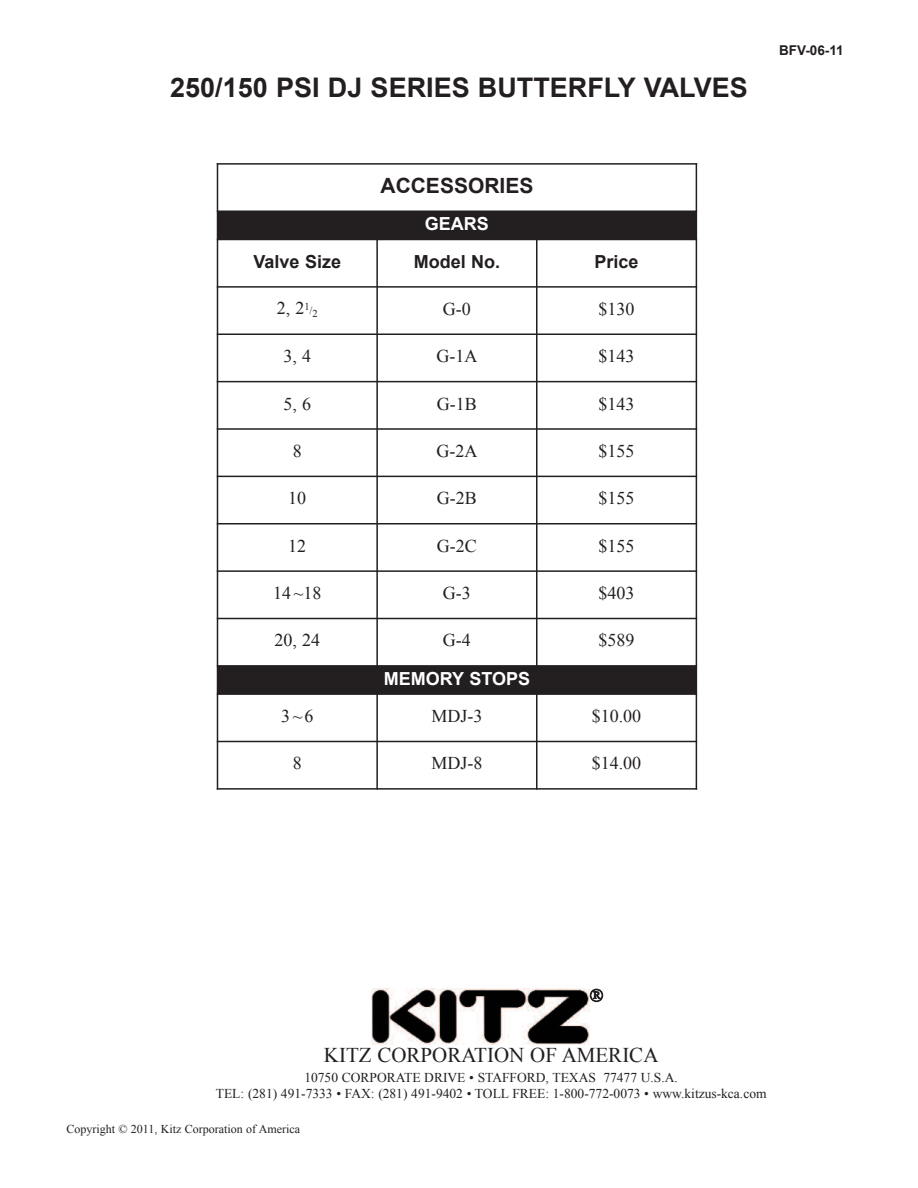
<style>
.page{position:relative;width:918px;height:1188px;background:#fff}
.page>*{position:absolute;margin:0;border:0;box-sizing:border-box;transform-origin:0 0}
.t1{font:700 27px "Arial";color:#231f20}
.t2{font:21px "Times New Roman";color:#231f20}
.t3{font:700 21px "Arial";color:#231f20}
.t4{font:18px "Times New Roman";color:#231f20}
.t5{font:700 18px "Arial";color:#231f20}
.t6{font:700 18px "Arial";color:#fff}
.t7{font:13.5px/16.2px "Times New Roman";color:#231f20;text-align:center}
.t8{font:700 13.5px "Arial";color:#231f20}
.t9{font:12px "Times New Roman";color:#231f20}
.s1{font-size:10.5px}
</style>
<div class="page">
<div style="left:217px;top:211px;width:479px;height:29px;background:#231f20"></div>
<div style="left:217px;top:666px;width:479px;height:28px;background:#231f20"></div>
<hr style="left:217px;top:163px;width:1px;height:627px;background:#231f20">
<hr style="left:376px;top:239px;width:2px;height:428px;background:#231f20">
<hr style="left:376px;top:693px;width:2px;height:97px;background:#231f20">
<hr style="left:536px;top:239px;width:2px;height:428px;background:#231f20">
<hr style="left:536px;top:693px;width:2px;height:97px;background:#231f20">
<hr style="left:696px;top:163px;width:1px;height:627px;background:#231f20">
<hr style="left:217px;top:163px;width:480px;height:2px;background:#231f20">
<hr style="left:217px;top:286px;width:480px;height:2px;background:#231f20">
<hr style="left:217px;top:334px;width:480px;height:1px;background:#231f20">
<hr style="left:217px;top:381px;width:480px;height:1px;background:#231f20">
<hr style="left:217px;top:428px;width:480px;height:2px;background:#231f20">
<hr style="left:217px;top:476px;width:480px;height:1px;background:#231f20">
<hr style="left:217px;top:523px;width:480px;height:2px;background:#231f20">
<hr style="left:217px;top:570px;width:480px;height:2px;background:#231f20">
<hr style="left:217px;top:618px;width:480px;height:1px;background:#231f20">
<hr style="left:217px;top:665px;width:480px;height:2px;background:#231f20">
<hr style="left:217px;top:693px;width:480px;height:2px;background:#231f20">
<hr style="left:217px;top:741px;width:480px;height:1px;background:#231f20">
<hr style="left:217px;top:788px;width:480px;height:2px;background:#231f20">
<img style="left:372px;top:988px;width:218px;height:57px">
<h1 class="t1" style="left:170px;top:72px;width:579px">250/150 PSI DJ SERIES BUTTERFLY VALVES</h1>
<h2 class="t3" style="left:381px;top:174px;width:154px">ACCESSORIES</h2>
<h3 class="t6" style="left:425px;top:214px;width:66px">GEARS</h3>
<h3 class="t5" style="left:254px;top:252px;width:89px">Valve Size</h3>
<h3 class="t5" style="left:414px;top:252px;width:88px">Model No.</h3>
<h3 class="t5" style="left:595px;top:252px;width:46px">Price</h3>
<h3 class="t4" style="left:277px;top:298px;width:42px">2, 2<sup>1</sup><span class="s1">/</span><sub>2</sub></h3>
<h3 class="t4" style="left:443px;top:299px;width:29px">G-0</h3>
<h3 class="t4" style="left:599px;top:299px;width:37px">$130</h3>
<h3 class="t4" style="left:284px;top:346px;width:29px">3, 4</h3>
<h3 class="t4" style="left:436px;top:346px;width:42px">G-1A</h3>
<h3 class="t4" style="left:599px;top:346px;width:37px">$143</h3>
<h3 class="t4" style="left:284px;top:394px;width:29px">5, 6</h3>
<h3 class="t4" style="left:437px;top:394px;width:41px">G-1B</h3>
<h3 class="t4" style="left:599px;top:394px;width:37px">$143</h3>
<h3 class="t4" style="left:293px;top:441px;width:10px">8</h3>
<h3 class="t4" style="left:436px;top:441px;width:42px">G-2A</h3>
<h3 class="t4" style="left:599px;top:441px;width:37px">$155</h3>
<h3 class="t4" style="left:288px;top:488px;width:19px">10</h3>
<h3 class="t4" style="left:437px;top:488px;width:41px">G-2B</h3>
<h3 class="t4" style="left:599px;top:488px;width:37px">$155</h3>
<h3 class="t4" style="left:288px;top:536px;width:19px">12</h3>
<h3 class="t4" style="left:437px;top:536px;width:41px">G-2C</h3>
<h3 class="t4" style="left:599px;top:536px;width:37px">$155</h3>
<h3 class="t4" style="left:273px;top:583px;width:50px">14 ~18</h3>
<h3 class="t4" style="left:443px;top:583px;width:29px">G-3</h3>
<h3 class="t4" style="left:599px;top:583px;width:37px">$403</h3>
<h3 class="t4" style="left:275px;top:630px;width:47px">20, 24</h3>
<h3 class="t4" style="left:443px;top:630px;width:29px">G-4</h3>
<h3 class="t4" style="left:599px;top:630px;width:37px">$589</h3>
<h3 class="t6" style="left:384px;top:668px;width:148px">MEMORY STOPS</h3>
<h3 class="t4" style="left:281px;top:706px;width:34px">3~6</h3>
<h3 class="t4" style="left:431px;top:706px;width:52px">MDJ-3</h3>
<h3 class="t4" style="left:592px;top:706px;width:51px">$10.00</h3>
<h3 class="t4" style="left:293px;top:753px;width:10px">8</h3>
<h3 class="t4" style="left:431px;top:753px;width:52px">MDJ-8</h3>
<h3 class="t4" style="left:592px;top:753px;width:51px">$14.00</h3>
<p class="t8" style="left:779px;top:42px;width:66px">BFV-06-11</p>
<h2 class="t2" style="left:324px;top:1043px;width:336px">KITZ CORPORATION OF AMERICA</h2>
<p class="t7" style="left:216px;top:1069px;width:552px">10750 CORPORATE DRIVE • STAFFORD, TEXAS 77477 U.S.A.<br>TEL: (281) 491-7333 • FAX: (281) 491-9402 • TOLL FREE: 1-800-772-0073 • www.kitzus-kca.com</p>
<p class="t9" style="left:67px;top:1122px;width:235px">Copyright © 2011, Kitz Corporation of America</p>
</div>
